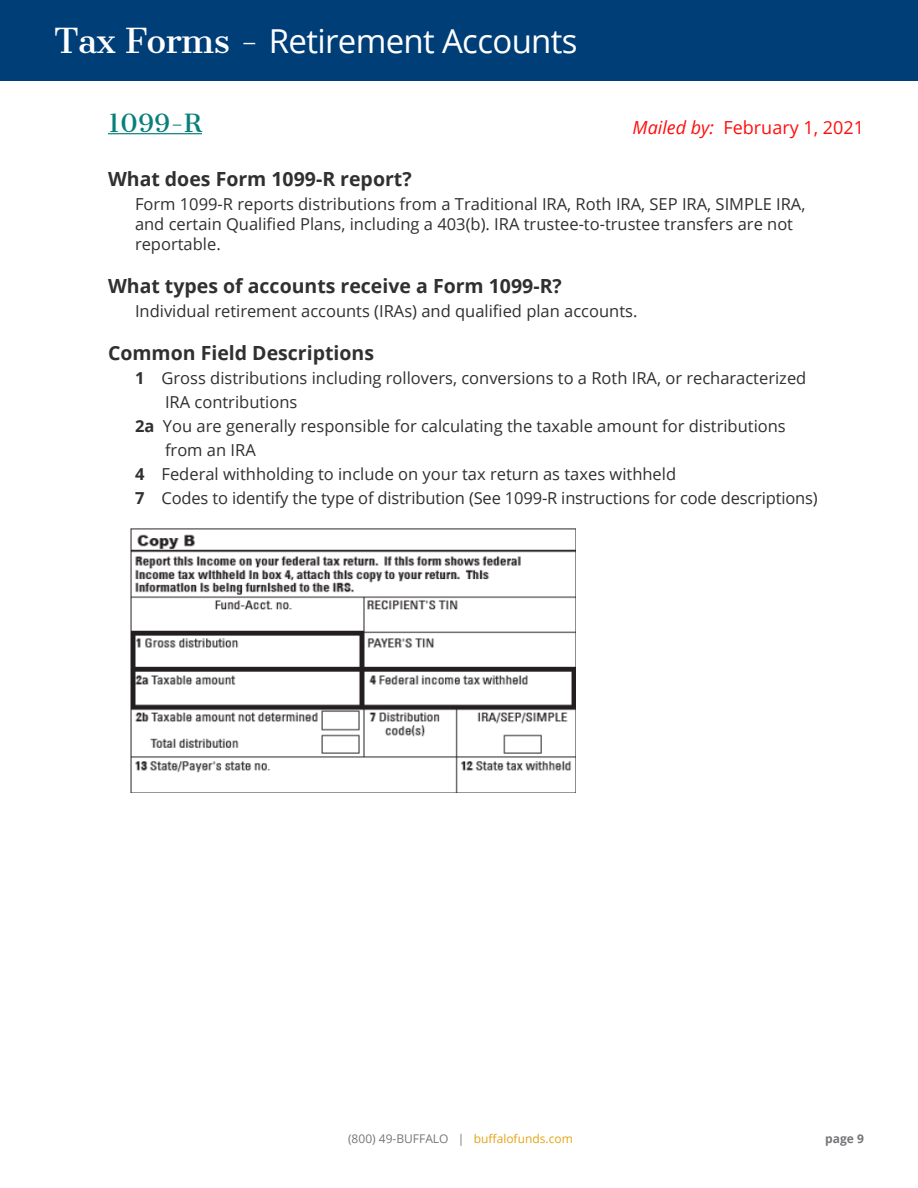
<style>
.page{position:relative;width:918px;height:1188px;background:#fff}
.page>*{position:absolute;margin:0;border:0;box-sizing:border-box;transform-origin:0 0}
.t1{font:33px "Open Sans";letter-spacing:-.02em;color:#fff}
.t2{font:24px "Cantata One";color:#08807a}
.t3{font:700 19.5px "Open Sans";color:#312f30}
.t4{font:18px "Open Sans";color:#ff0d0d}
.t5{font:16.5px/19.8px "Open Sans";color:#312f30}
.t6{font:12px "Open Sans";color:#757679}
.t7{font:700 12px "Open Sans";color:#757679}
.s1{font-family:"Cantata One"}
.s2{font-weight:700}
.s3{font-style:italic}
.s4{color:#e5a414}
</style>
<div class="page">
<hr style="left:108px;top:133px;width:94px;height:1px;background:#08807a">
<div style="left:0;top:0;width:918px;height:81px;background:#003e78"></div>
<img style="left:131px;top:529px;width:444px;height:263px">
<p class="t1" style="left:54px;top:19px;width:525px"><span class="s1">Tax Forms -</span> Retirement Accounts</p>
<p class="t2" style="left:108px;top:108px;width:96px">1099-R</p>
<p class="t3" style="left:108px;top:165px;width:305px">What does Form 1099-R report?</p>
<p class="t5" style="left:135px;top:194px;width:672px">Form 1099-R reports distributions from a Traditional IRA, Roth IRA, SEP IRA, SIMPLE IRA, and certain Qualified Plans, including a 403(b). IRA trustee-to-trustee transfers are not reportable.</p>
<p class="t3" style="left:108px;top:272px;width:455px">What types of accounts receive a Form 1099-R?</p>
<p class="t5" style="left:135px;top:300px;width:504px">Individual retirement accounts (IRAs) and qualified plan accounts.</p>
<p class="t3" style="left:108px;top:339px;width:268px">Common Field Descriptions</p>
<p class="t5" style="left:165px;top:366px;width:643px;line-height:24px;text-indent:-30px"><span class="s2">1</span> Gross distributions including rollovers, conversions to a Roth IRA, or recharacterized<br>IRA contributions</p>
<p class="t5" style="left:165px;top:414px;width:622px;line-height:24px;text-indent:-30px"><span class="s2">2a</span> You are generally responsible for calculating the taxable amount for distributions from an IRA</p>
<p class="t5" style="left:135px;top:464px;width:543px"><span class="s2">4</span> Federal withholding to include on your tax return as taxes withheld</p>
<p class="t5" style="left:135px;top:488px;width:684px"><span class="s2">7</span> Codes to identify the type of distribution (See 1099-R instructions for code descriptions)</p>
<p class="t4" style="left:633px;top:115px;width:233px"><span class="s3">Mailed by:</span> February 1, 2021</p>
<p class="t6" style="left:348px;top:1131px;width:226px">(800) 49-BUFFALO | <span class="s4">buffalofunds.com</span></p>
<p class="t7" style="left:825px;top:1130px;width:40px">page 9</p>
</div>
